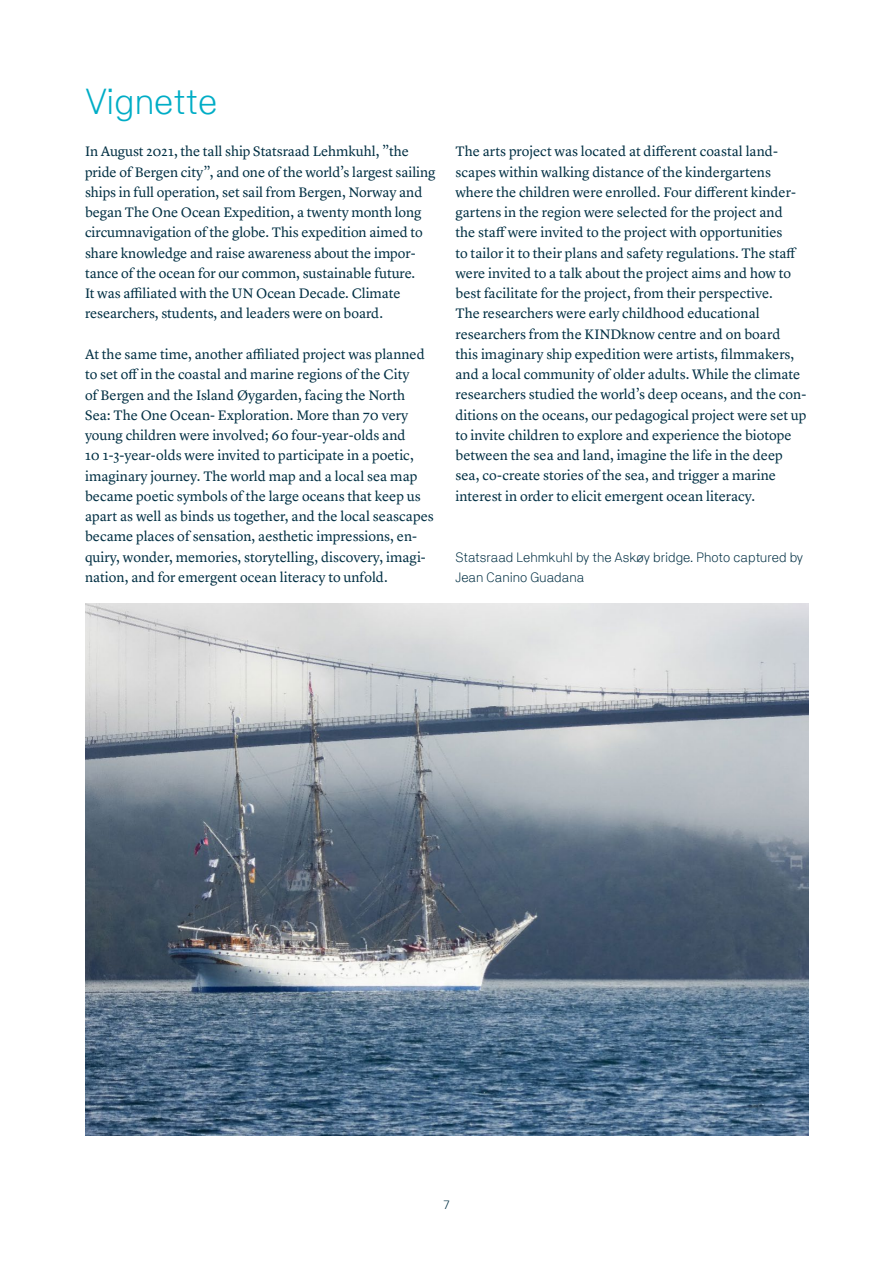
<style>
.page{position:relative;width:893px;height:1263px;background:#fff}
.page>*{position:absolute;margin:0;border:0;box-sizing:border-box;transform-origin:0 0}
.t1{font:300 36px "NB Akademie Std";color:#00adc6}
.t2{font:14.25px/20.2px "Lyon Text";color:#002f43}
.t3{font:300 13.5px/20.2px "NB Akademie Std";color:#002f43}
.t4{font:300 12px "NB Akademie Std";color:#002f43}
</style>
<div class="page">
<img style="left:85px;top:603px;width:723px;height:532px">
<h1 class="t1" style="left:85px;top:80px;width:134px">Vignette</h1>
<p class="t2" style="left:85px;top:140px;width:352px">In August 2021, the tall ship Statsraad Lehmkuhl, ”the pride of Bergen city”, and one of the world’s largest sailing ships in full operation, set sail from Bergen, Norway and began The One Ocean Expedition, a twenty month long circumnavigation of the globe. This expedition aimed to share knowledge and raise awareness about the impor&shy;tance of the ocean for our common, sustainable future.<br>It was affiliated with the UN Ocean Decade. Climate researchers, students, and leaders were on board.</p>
<p class="t2" style="left:85px;top:343px;width:350px">At the same time, another affiliated project was planned to set off in the coastal and marine regions of the City<br>of Bergen and the Island Øygarden, facing the North Sea: The One Ocean- Exploration. More than 70 very young children were involved; 60 four-year-olds and<br>10 1-3-year-olds were invited to participate in a poetic, imaginary journey. The world map and a local sea map became poetic symbols of the large oceans that keep us apart as well as binds us together, and the local seascapes became places of sensation, aesthetic impressions, en&shy;quiry, wonder, memories, storytelling, discovery, imagi&shy;nation, and for emergent ocean literacy to unfold.</p>
<p class="t2" style="left:455px;top:140px;width:352px">The arts project was located at different coastal land&shy;scapes within walking distance of the kindergartens where the children were enrolled. Four different kinder&shy;gartens in the region were selected for the project and<br>the staff were invited to the project with opportunities<br>to tailor it to their plans and safety regulations. The staff were invited to a talk about the project aims and how to best facilitate for the project, from their perspective.<br>The researchers were early childhood educational researchers from the KINDknow centre and on board this imaginary ship expedition were artists, filmmakers, and a local community of older adults. While the climate researchers studied the world’s deep oceans, and the con&shy;ditions on the oceans, our pedagogical project were set up to invite children to explore and experience the biotope between the sea and land, imagine the life in the deep sea, co-create stories of the sea, and trigger a marine interest in order to elicit emergent ocean literacy.</p>
<p class="t3" style="left:455px;top:546px;width:349px">Statsraad Lehmkuhl by the Askøy bridge. Photo captured by<br>Jean Canino Guadana</p>
<p class="t4" style="left:443px;top:1197px;width:8px">7</p>
</div>
